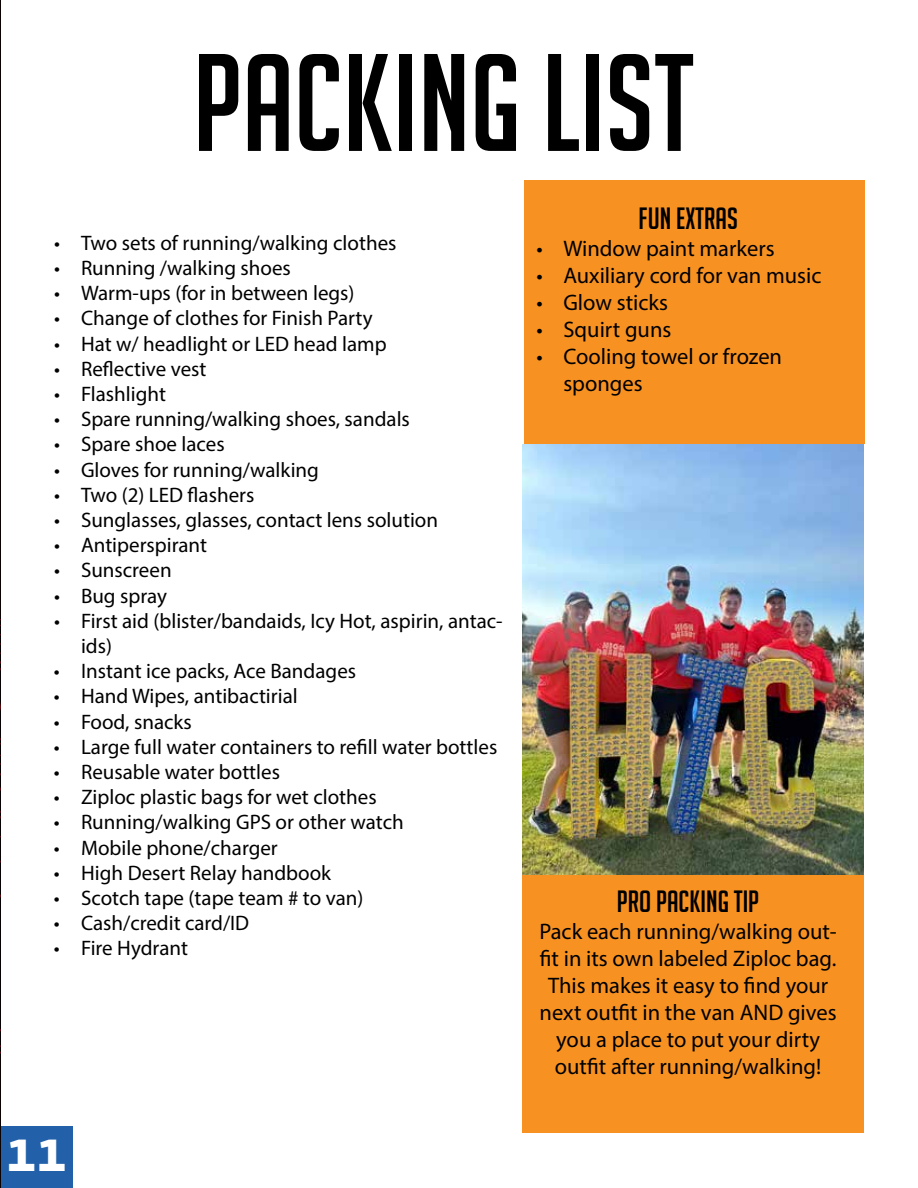
<style>
.page{position:relative;width:918px;height:1188px;background:#fff}
.page>*{position:absolute;margin:0;border:0;box-sizing:border-box;transform-origin:0 0}
.t1{font:135px "Big Noodle Titling";color:#000}
.t2{font:46.5px "DDC Hardware";color:#fff}
.t3{font:30px "Big Noodle Titling";color:#000}
.t4{font:22.5px/27px "Myriad Pro";color:#000;text-align:center}
.t5{font:21px/25.2px "Myriad Pro";color:#000}
</style>
<div class="page">
<div style="left:522px;top:869px;width:341px;height:264px;background:#f79222"></div>
<div style="left:524px;top:180px;width:341px;height:264px;background:#f79222"></div>
<div style="left:0;top:1126px;width:73px;height:62px;background:#2260a9"></div>
<img style="left:522px;top:445px;width:342px;height:430px">
<img style="left:0;top:0;width:1px;height:1188px">
<h1 class="t1" style="left:193px;top:30px;width:503px">PACKING LIST</h1>
<p class="t5" style="left:54px;top:230px;width:344px">• Two sets of running/walking clothes</p>
<p class="t5" style="left:54px;top:255px;width:238px">• Running /walking shoes</p>
<p class="t5" style="left:54px;top:280px;width:302px">• Warm-ups (for in between legs)</p>
<p class="t5" style="left:54px;top:305px;width:320px">• Change of clothes for Finish Party</p>
<p class="t5" style="left:54px;top:331px;width:334px">• Hat w/ headlight or LED head lamp</p>
<p class="t5" style="left:54px;top:356px;width:154px">• Reflective vest</p>
<p class="t5" style="left:54px;top:381px;width:114px">• Flashlight</p>
<p class="t5" style="left:54px;top:406px;width:357px">• Spare running/walking shoes, sandals</p>
<p class="t5" style="left:54px;top:431px;width:172px">• Spare shoe laces</p>
<p class="t5" style="left:54px;top:457px;width:267px">• Gloves for running/walking</p>
<p class="t5" style="left:54px;top:482px;width:202px">• Two (2) LED flashers</p>
<p class="t5" style="left:54px;top:507px;width:386px">• Sunglasses, glasses, contact lens solution</p>
<p class="t5" style="left:54px;top:532px;width:155px">• Antiperspirant</p>
<p class="t5" style="left:54px;top:557px;width:119px">• Sunscreen</p>
<p class="t5" style="left:54px;top:583px;width:115px">• Bug spray</p>
<p class="t5" style="left:81px;top:608px;width:423px;text-indent:-27px">• First aid (blister/bandaids, Icy Hot, aspirin, antac&shy;ids)</p>
<p class="t5" style="left:54px;top:658px;width:304px">• Instant ice packs, Ace Bandages</p>
<p class="t5" style="left:54px;top:683px;width:245px">• Hand Wipes, antibactirial</p>
<p class="t5" style="left:54px;top:709px;width:139px">• Food, snacks</p>
<p class="t5" style="left:54px;top:734px;width:445px">• Large full water containers to refill water bottles</p>
<p class="t5" style="left:54px;top:759px;width:228px">• Reusable water bottles</p>
<p class="t5" style="left:54px;top:784px;width:324px">• Ziploc plastic bags for wet clothes</p>
<p class="t5" style="left:54px;top:809px;width:351px">• Running/walking GPS or other watch</p>
<p class="t5" style="left:54px;top:835px;width:225px">• Mobile phone/charger</p>
<p class="t5" style="left:54px;top:860px;width:279px">• High Desert Relay handbook</p>
<p class="t5" style="left:54px;top:885px;width:311px">• Scotch tape (tape team # to van)</p>
<p class="t5" style="left:54px;top:910px;width:197px">• Cash/credit card/ID</p>
<p class="t5" style="left:54px;top:935px;width:136px">• Fire Hydrant</p>
<h2 class="t2" style="left:6px;top:1126px;width:62px">11</h2>
<h3 class="t3" style="left:639px;top:202px;width:101px">FUN EXTRAS</h3>
<p class="t4" style="left:536px;top:234px;width:240px">• Window paint markers</p>
<p class="t4" style="left:536px;top:261px;width:287px">• Auxiliary cord for van music</p>
<p class="t4" style="left:536px;top:288px;width:133px">• Glow sticks</p>
<p class="t4" style="left:536px;top:315px;width:137px">• Squirt guns</p>
<p class="t4" style="left:563px;top:342px;width:220px;text-align:left;text-indent:-27px">• Cooling towel or frozen sponges</p>
<h3 class="t3" style="left:617px;top:885px;width:144px">PRO PACKING TIP</h3>
<p class="t4" style="left:539px;top:917px;width:299px">Pack each running/walking out&shy;fit in its own labeled Ziploc bag.<br>This makes it easy to find your next outfit in the van AND gives you a place to put your dirty outfit after running/walking!</p>
</div>
